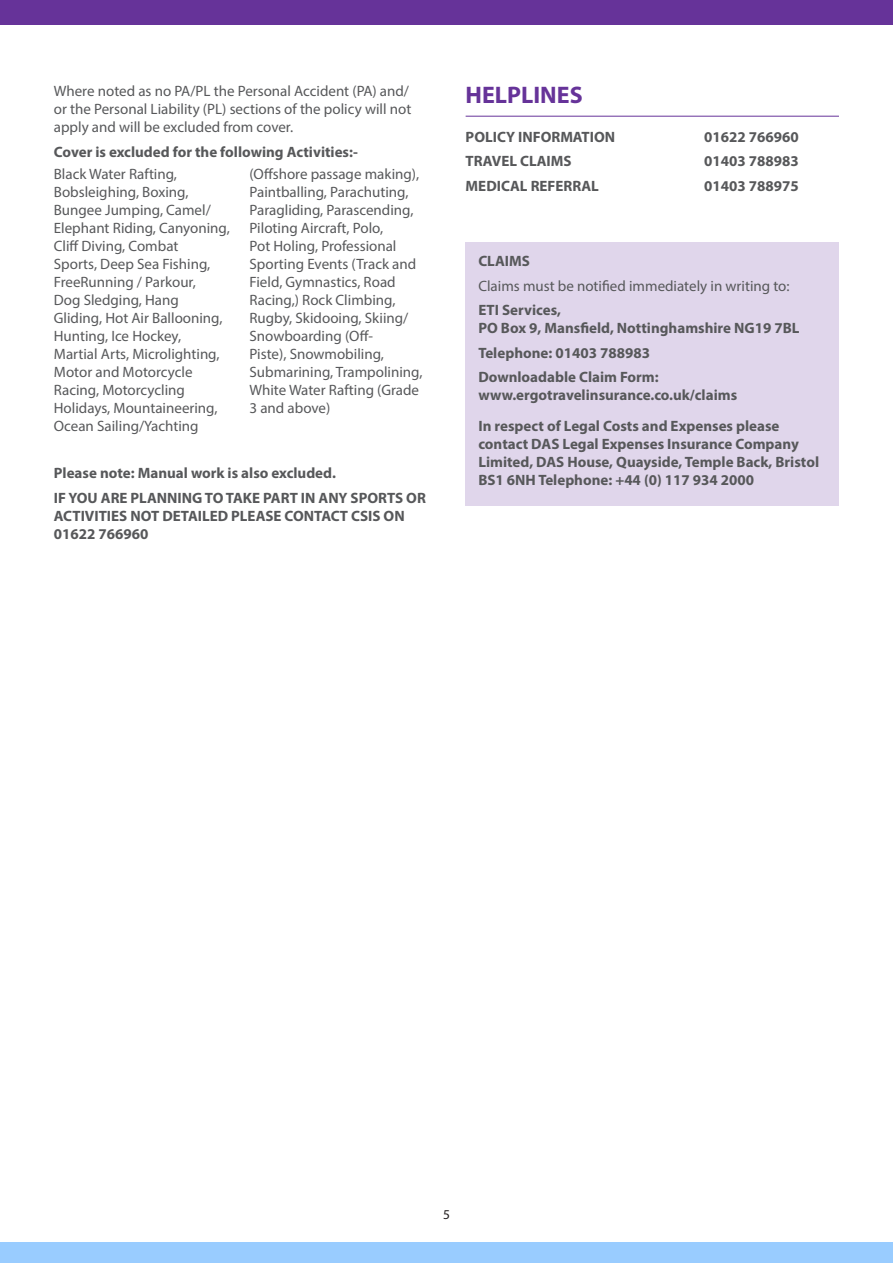
<style>
.page{position:relative;width:893px;height:1263px;background:#fff}
.page>*{position:absolute;margin:0;border:0;box-sizing:border-box;transform-origin:0 0}
.t1{font:700 24px "Myriad Pro";color:#639}
.t2{font:15px/18px "Myriad Pro";color:#57585a}
.t3{font:700 15px/18px "Myriad Pro";color:#57585a}
.t4{font:13.5px "Myriad Pro";color:#231f20}
</style>
<div class="page">
<div style="left:0;top:1242px;width:893px;height:21px;background:#9cf"></div>
<div style="left:0;top:0;width:893px;height:25px;background:#639"></div>
<div style="left:466px;top:242px;width:373px;height:264px;background:#e0d6eb"></div>
<hr style="left:466px;top:116px;width:373px;height:1px;background:#639">
<p class="t2" style="left:54px;top:82px;width:359px">Where noted as no PA/PL the Personal Accident (PA) and/ or the Personal Liability (PL) sections of the policy will not apply and will be excluded from cover.</p>
<p class="t3" style="left:54px;top:142px;width:306px">Cover is excluded for the following Activities:-</p>
<p class="t2" style="left:54px;top:164px;width:177px">Black Water Rafting,<br>Bobsleighing, Boxing,<br>Bungee Jumping, Camel/<br>Elephant Riding, Canyoning,<br>Cliff Diving, Combat<br>Sports, Deep Sea Fishing,<br>FreeRunning / Parkour,<br>Dog Sledging, Hang<br>Gliding, Hot Air Ballooning,<br>Hunting, Ice Hockey,<br>Martial Arts, Microlighting,<br>Motor and Motorcycle<br>Racing, Motorcycling<br>Holidays, Mountaineering,<br>Ocean Sailing/Yachting</p>
<p class="t2" style="left:250px;top:164px;width:174px">(Offshore passage making),<br>Paintballing, Parachuting,<br>Paragliding, Parascending,<br>Piloting Aircraft, Polo,<br>Pot Holing, Professional<br>Sporting Events (Track and<br>Field, Gymnastics, Road<br>Racing,) Rock Climbing,<br>Rugby, Skidooing, Skiing/<br>Snowboarding (Off-<br>Piste), Snowmobiling,<br>Submarining, Trampolining,<br>White Water Rafting (Grade<br>3 and above)</p>
<p class="t3" style="left:54px;top:464px;width:284px">Please note: Manual work is also excluded.</p>
<p class="t3" style="left:54px;top:488px;width:374px">IF YOU ARE PLANNING TO TAKE PART IN ANY SPORTS OR<br>ACTIVITIES NOT DETAILED PLEASE CONTACT CSIS ON<br>01622 766960</p>
<p class="t1" style="left:466px;top:79px;width:119px">HELPLINES</p>
<p class="t3" style="left:466px;top:127px;width:151px">POLICY INFORMATION</p>
<p class="t3" style="left:704px;top:127px;width:96px">01622 766960</p>
<p class="t3" style="left:466px;top:152px;width:108px">TRAVEL CLAIMS</p>
<p class="t3" style="left:704px;top:152px;width:96px">01403 788983</p>
<p class="t3" style="left:466px;top:176px;width:135px">MEDICAL REFERRAL</p>
<p class="t3" style="left:704px;top:176px;width:96px">01403 788975</p>
<p class="t3" style="left:478px;top:252px;width:53px">CLAIMS</p>
<p class="t2" style="left:478px;top:276px;width:313px">Claims must be notified immediately in writing to:</p>
<p class="t3" style="left:478px;top:301px;width:84px">ETI Services,</p>
<p class="t3" style="left:478px;top:319px;width:323px">PO Box 9, Mansfield, Nottinghamshire NG19 7BL</p>
<p class="t3" style="left:478px;top:343px;width:173px">Telephone: 01403 788983</p>
<p class="t3" style="left:478px;top:367px;width:260px">Downloadable Claim Form: www.ergotravelinsurance.co.uk/claims</p>
<p class="t3" style="left:478px;top:416px;width:342px">In respect of Legal Costs and Expenses please contact DAS Legal Expenses Insurance Company Limited, DAS House, Quayside, Temple Back, Bristol BS1 6NH Telephone: +44 (0) 117 934 2000</p>
<p class="t4" style="left:443px;top:1206px;width:8px">5</p>
</div>
